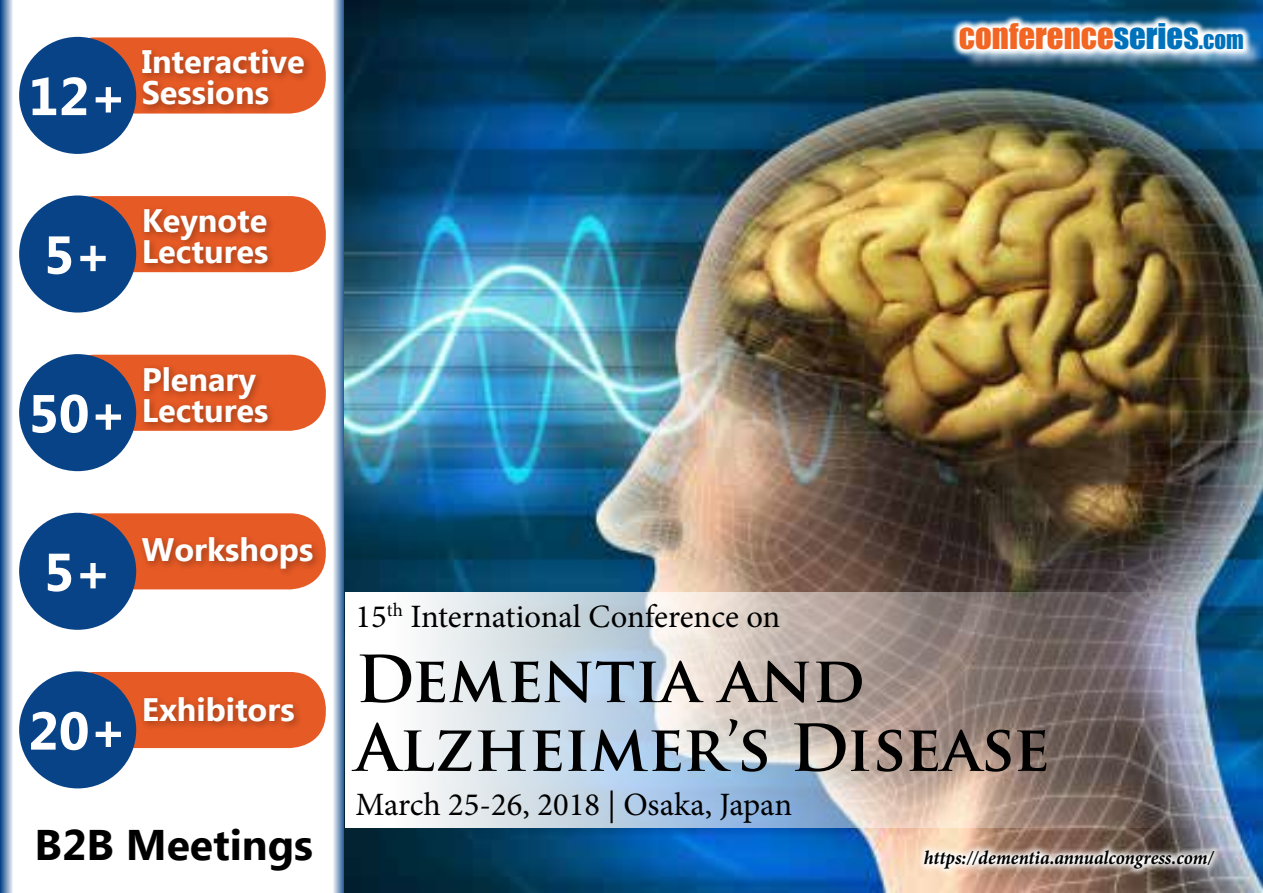
<style>
.page{position:relative;width:1263px;height:893px;background:#fff}
.page>*{position:absolute;margin:0;border:0;box-sizing:border-box;transform-origin:0 0}
.t1{font:700 63.15px/68.8px "Trajan Pro";color:#000}
.t2{font:700 53.25px "Ebrima";color:#fff}
.t3{font:700 42.75px "Ebrima";color:#000}
.t4{font:32.7px "Impact";color:#f26522}
.t5{font:32.55px "Minion Pro";color:#000}
.t6{font:700 32.4px/30.9px "Ebrima";color:#fff}
.t7{font:italic 700 19.5px "Minion Pro";letter-spacing:-.005em;color:#000;scale:.95 1}
.s1{color:#0072bc}
.s2{font-size:22.95px;color:#0072bc}
</style>
<div class="page">
<div style="left:58px;top:37px;width:268px;height:77px;background:#e65a25;border-radius:36px"></div>
<div style="left:19px;top:37px;width:117px;height:117px;background:#084388;border-radius:50%"></div>
<div style="left:138px;top:45px;width:176px;height:70px;background:#000;opacity:.3"></div>
<div style="left:58px;top:196px;width:268px;height:76px;background:#e65a25;border-radius:36px"></div>
<div style="left:19px;top:195px;width:117px;height:118px;background:#084388;border-radius:50%"></div>
<div style="left:140px;top:205px;width:137px;height:68px;background:#000;opacity:.3"></div>
<div style="left:58px;top:355px;width:268px;height:76px;background:#e65a25;border-radius:36px"></div>
<div style="left:19px;top:354px;width:117px;height:117px;background:#084388;border-radius:50%"></div>
<div style="left:140px;top:362px;width:137px;height:70px;background:#000;opacity:.3"></div>
<div style="left:58px;top:513px;width:268px;height:76px;background:#e65a25;border-radius:36px"></div>
<div style="left:19px;top:513px;width:117px;height:117px;background:#084388;border-radius:50%"></div>
<div style="left:138px;top:533px;width:184px;height:45px;background:#000;opacity:.3"></div>
<div style="left:58px;top:672px;width:268px;height:76px;background:#e65a25;border-radius:36px"></div>
<div style="left:19px;top:671px;width:117px;height:117px;background:#084388;border-radius:50%"></div>
<div style="left:140px;top:693px;width:164px;height:38px;background:#000;opacity:.3"></div>
<svg style="left:0;top:0;width:13px;height:893px;background:#7a99be"></svg>
<svg style="left:333px;top:0;width:12px;height:893px;background:#8da8c8"></svg>
<img style="left:345px;top:0;width:918px;height:893px">
<div style="left:963px;top:27px;width:300px;height:43px;background:#fff;opacity:.75"></div>
<svg style="left:950px;top:15px;width:302px;height:43px"></svg>
<svg style="left:916px;top:842px;width:307px;height:36px;background:#bcaba1"></svg>
<svg style="left:345px;top:593px;width:846px;height:235px;background:#b9b7b9"></svg>
<h2 class="t2" style="left:28px;top:57px;width:100px">12+</h2>
<p class="t6" style="left:142px;top:48px;width:165px">Interactive<br>Sessions</p>
<h2 class="t2" style="left:44px;top:215px;width:70px">5+</h2>
<p class="t6" style="left:142px;top:207px;width:128px">Keynote<br>Lectures</p>
<h2 class="t2" style="left:28px;top:374px;width:100px">50+</h2>
<p class="t6" style="left:142px;top:365px;width:128px">Plenary<br>Lectures</p>
<p class="t4" style="left:959px;top:11px;width:286px">CONFERENCE<span class="s1">SERIES</span><span class="s2">.COM</span></p>
<h2 class="t2" style="left:44px;top:532px;width:70px">5+</h2>
<p class="t6" style="left:142px;top:536px;width:173px">Workshops</p>
<h2 class="t2" style="left:28px;top:691px;width:100px">20+</h2>
<p class="t6" style="left:142px;top:696px;width:154px">Exhibitors</p>
<h3 class="t3" style="left:35px;top:813px;width:280px">B2B Meetings</h3>
<p class="t5" style="left:356px;top:595px;width:426px">15<sup>th</sup> International Conference on</p>
<h1 class="t1" style="left:356px;top:645px;width:696px">Dementia and<br>Alzheimer’s Disease</h1>
<p class="t5" style="left:356px;top:782px;width:438px">March 25-26, 2018 | Osaka, Japan</p>
<p class="t7" style="left:924px;top:844px;width:306px">https://dementia.annualcongress.com/</p>
</div>
